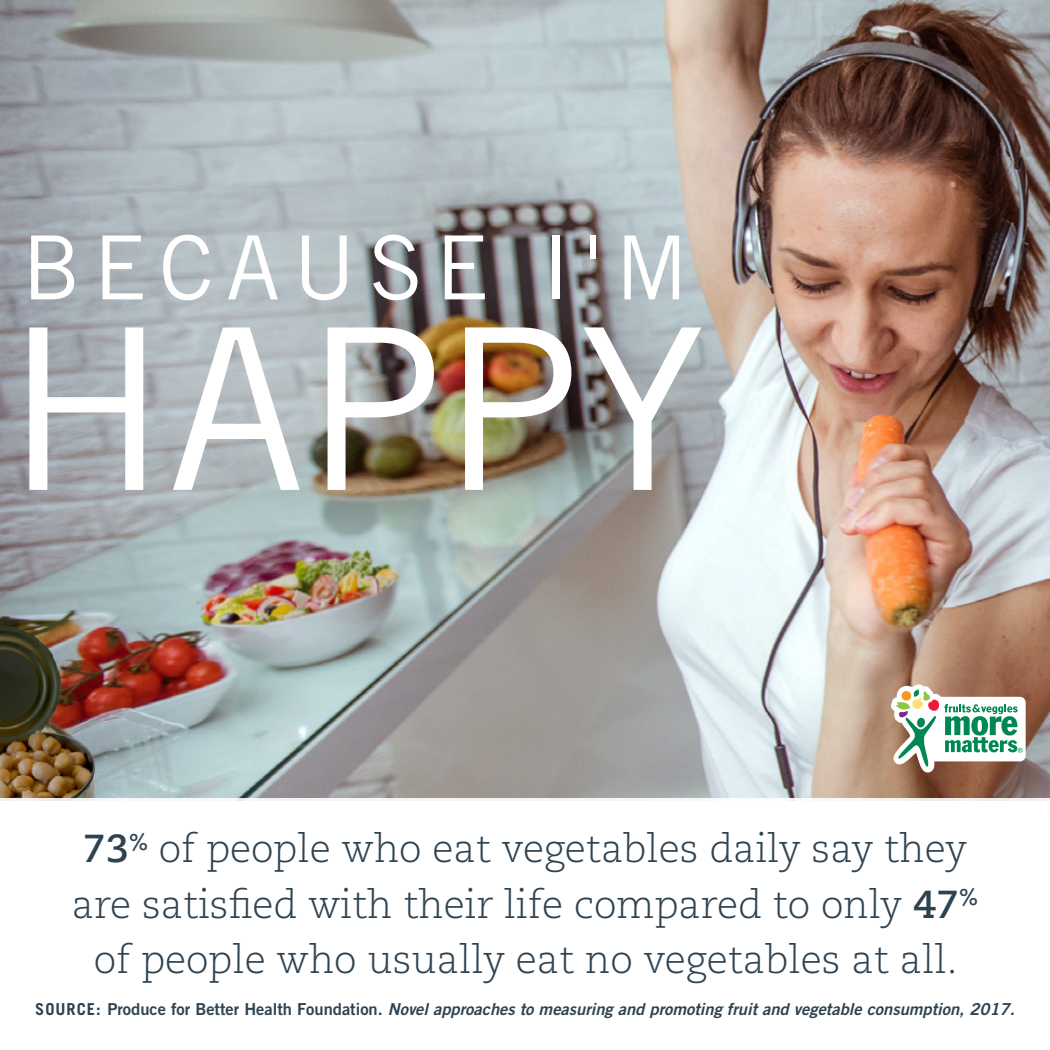
<style>
.page{position:relative;width:1050px;height:1050px;background:#fff}
.page>*{position:absolute;margin:0;border:0;box-sizing:border-box;transform-origin:0 0}
.t1{font:225px "Trade Gothic LT Std";color:#fff}
.t2{font:88.5px "Trade Gothic LT Std";letter-spacing:.14em;color:#fff}
.t3{font:300 39px/55.5px "Caecilia LT Std";color:#2e4352;text-align:center}
.t4{font:16.5px "Trade Gothic LT Std Bd 2 Obl";color:#2e4352}
.s1{font-weight:700}
.s2{font-family:"Trade Gothic LT Std";font-weight:700}
.s3{font-family:"Trade Gothic LT Std Bd 2"}
</style>
<div class="page">
<img style="left:0;top:0;width:1050px;height:798px">
<svg style="left:891px;top:684px;width:135px;height:88px"></svg>
<h2 class="t2" style="left:22px;top:214px;width:669px">BECAUSE I'M</h2>
<h1 class="t1" style="left:5px;top:274px;width:701px">HAPPY</h1>
<p class="t3" style="left:72px;top:822px;width:908px"><span class="s1">73</span><sup>%</sup> of people who eat vegetables daily say they are satisfied with their life compared to only <span class="s1">47</span><sup>% </sup>of people who usually eat no vegetables at all.</p>
<p class="t4" style="left:35px;top:999px;width:981px"><span class="s2">SOURCE:</span> <span class="s3">Produce for Better Health Foundation.</span> Novel approaches to measuring and promoting fruit and vegetable consumption, 2017.</p>
</div>
